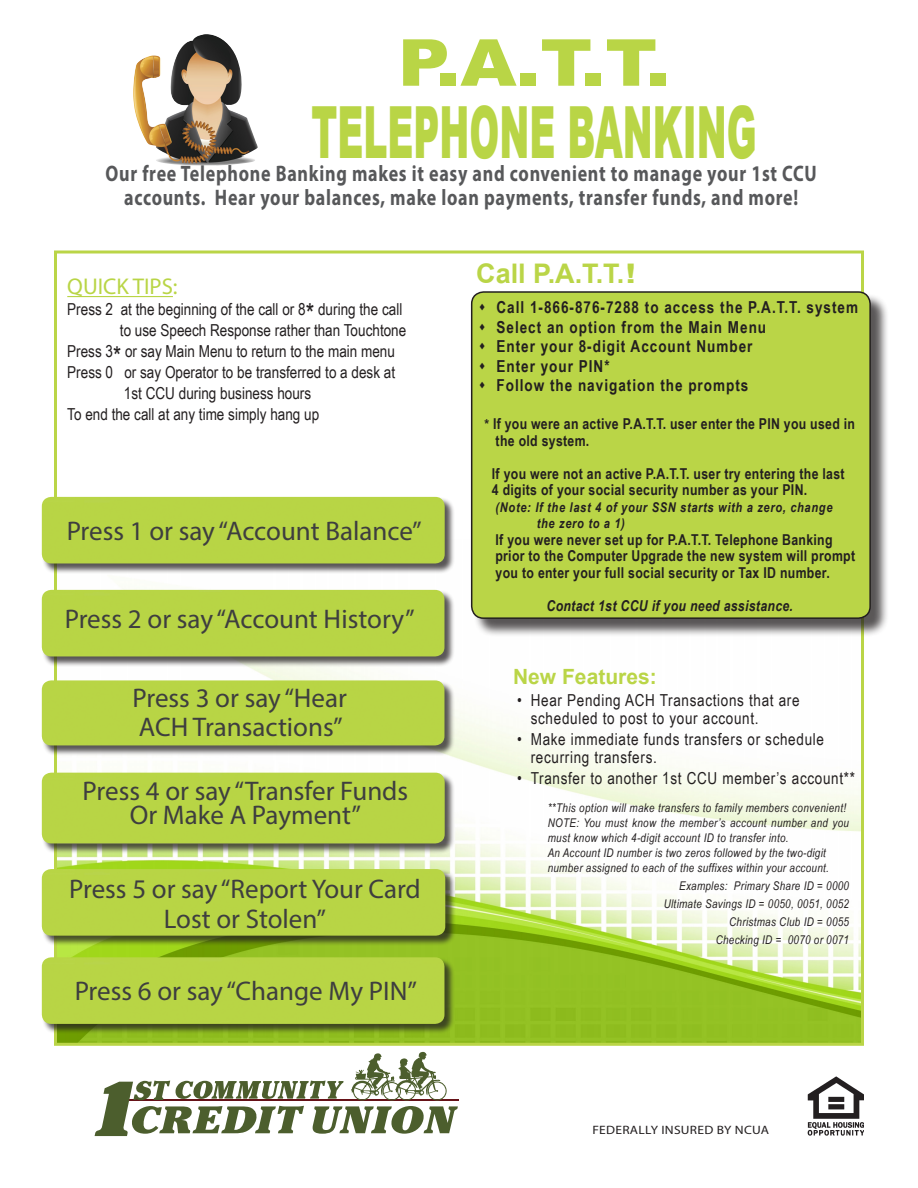
<style>
.page{position:relative;width:918px;height:1188px;background:#fff}
.page>*{position:absolute;margin:0;border:0;box-sizing:border-box;transform-origin:0 0}
.t1{font:900 72px "Arial";color:#b9d546;scale:.5 1}
.t2{font:900 64.8px "Arial";color:#b9d546;scale:1.11 1}
.t3{font:27px/28.5px "Myriad Pro";color:#3e3e3f;text-align:center}
.t4{font:700 27px "Arial";color:#bad547}
.t5{font:22.8px "Myriad Pro";color:#b9d546}
.t6{font:700 22.5px/24px "Myriad Pro";letter-spacing:.04em;color:#57585a;text-align:center;scale:.8 1}
.t7{font:700 21px "Arial";color:#bad547}
.t8{font:16.5px "Arial Narrow";color:#231f20}
.t9{font:16.5px/18px "Arial Narrow";letter-spacing:.04em;color:#231f20}
.t10{font:700 16.5px "Arial Narrow";letter-spacing:.06em;color:#231f20}
.t11{font:700 15px/16.5px "Arial Narrow";letter-spacing:.02em;color:#231f20}
.t12{font:italic 700 15px "Arial Narrow";letter-spacing:.02em;color:#231f20}
.t13{font:italic 700 13.5px/16.5px "Arial Narrow";letter-spacing:.05em;color:#231f20}
.t14{font:12.15px "Myriad Pro";letter-spacing:.02em;color:#231f20;scale:1.11 1}
.t15{font:italic 12px/15px "Arial Narrow";letter-spacing:.025em;color:#231f20}
.s1{font-size:27px}
.s2{font-size:25.5px}
.s3{font-size:13.5px}
</style>
<div class="page">
<img style="left:58px;top:539px;width:802px;height:503px">
<div style="left:473px;top:294px;width:417px;height:343px;background:#231f20;opacity:.75"></div>
<img style="left:133px;top:34px;width:125px;height:132px">
<div style="left:472px;top:292px;width:398px;height:326px;background:#bad547;border-radius:12px"></div>
<div style="left:471px;top:291px;width:400px;height:328px;border:2px solid #231f20;border-radius:12px"></div>
<div style="left:42px;top:497px;width:413px;height:77px;background:#231f20;opacity:.75"></div>
<div style="left:42px;top:497px;width:403px;height:66px;background:#b8d545"></div>
<div style="left:42px;top:590px;width:413px;height:77px;background:#231f20;opacity:.75"></div>
<div style="left:42px;top:590px;width:402px;height:66px;background:#b8d545"></div>
<div style="left:42px;top:681px;width:413px;height:75px;background:#231f20;opacity:.75"></div>
<div style="left:42px;top:680px;width:402px;height:65px;background:#b8d545"></div>
<div style="left:42px;top:773px;width:413px;height:81px;background:#231f20;opacity:.75"></div>
<div style="left:42px;top:773px;width:403px;height:70px;background:#b8d545"></div>
<div style="left:42px;top:870px;width:414px;height:76px;background:#231f20;opacity:.75"></div>
<div style="left:42px;top:869px;width:403px;height:67px;background:#b8d545"></div>
<div style="left:42px;top:958px;width:413px;height:77px;background:#231f20;opacity:.75"></div>
<div style="left:42px;top:957px;width:402px;height:67px;background:#b8d545"></div>
<hr style="left:67px;top:296px;width:106px;height:1px;background:#b9d546">
<img style="left:807px;top:1076px;width:57px;height:59px">
<hr style="left:129px;top:1100px;width:330px;height:1px;background:#661218">
<svg style="left:95px;top:1052px;width:363px;height:84px"></svg>
<p class="t2" style="left:398px;top:16px;width:247px">P.A.T.T.</p>
<p class="t1" style="left:311px;top:80px;width:892px">TELEPHONE BANKING</p>
<p class="t6" style="left:106px;top:161px;width:891px">Our free Telephone Banking makes it easy and convenient to manage your 1st CCU accounts. Hear your balances, make loan payments, transfer funds, and more!</p>
<p class="t5" style="left:67px;top:273px;width:112px">QUICK TIPS:</p>
<p class="t8" style="left:67px;top:297px;width:337px">Press 2 at the beginning of the call or 8<span class="s1">*</span> during the call</p>
<p class="t8" style="left:120px;top:318px;width:288px">to use Speech Response rather than Touchtone</p>
<p class="t8" style="left:67px;top:339px;width:329px">Press 3<span class="s2">*</span> or say Main Menu to return to the main menu</p>
<p class="t8" style="left:67px;top:360px;width:329px">Press 0 or say Operator to be transferred to a desk at</p>
<p class="t8" style="left:124px;top:381px;width:189px">1st CCU during business hours</p>
<p class="t8" style="left:67px;top:402px;width:253px">To end the call at any time simply hang up</p>
<p class="t3" style="left:67px;top:516px;width:357px">Press 1 or say “Account Balance”</p>
<p class="t3" style="left:65px;top:605px;width:351px">Press 2 or say “Account History”</p>
<p class="t3" style="left:133px;top:684px;width:216px;text-align:left">Press 3 or say “Hear<br>ACH Transactions”</p>
<p class="t3" style="left:83px;top:779px;width:327px;line-height:24px">Press 4 or say “Transfer Funds<br>Or Make A Payment”</p>
<p class="t3" style="left:69px;top:873px;width:353px;line-height:30px">Press 5 or say “Report Your Card<br>Lost or Stolen”</p>
<p class="t3" style="left:75px;top:976px;width:344px">Press 6 or say “Change My PIN”</p>
<p class="t4" style="left:476px;top:255px;width:163px">Call P.A.T.T.!</p>
<p class="t10" style="left:478px;top:295px;width:381px">▲ Call 1-866-876-7288 to access the P.A.T.T. system</p>
<p class="t10" style="left:478px;top:314px;width:289px">▲ Select an option from the Main Menu</p>
<p class="t10" style="left:478px;top:334px;width:276px">▲ Enter your 8-digit Account Number</p>
<p class="t10" style="left:478px;top:353px;width:133px">▲ Enter your PIN*</p>
<p class="t10" style="left:478px;top:373px;width:272px">▲ Follow the navigation the prompts</p>
<p class="t11" style="left:496px;top:415px;width:361px;text-indent:-11px"><span class="s3">*</span> If you were an active P.A.T.T. user enter the PIN you used in the old system.</p>
<p class="t11" style="left:492px;top:465px;width:354px">If you were not an active P.A.T.T. user try entering the last<br>4 digits of your social security number as your PIN.</p>
<p class="t13" style="left:537px;top:498px;width:297px;text-indent:-41px">(Note: If the last 4 of your SSN starts with a zero, change the zero to a 1)</p>
<p class="t11" style="left:495px;top:531px;width:361px">If you were never set up for P.A.T.T. Telephone Banking prior to the Computer Upgrade the new system will prompt you to enter your full social security or Tax ID number.</p>
<p class="t12" style="left:546px;top:594px;width:248px">Contact 1st CCU if you need assistance.</p>
<p class="t7" style="left:513px;top:662px;width:145px">New Features:</p>
<p class="t9" style="left:531px;top:690px;width:270px;text-indent:-13px">• Hear Pending ACH Transactions that are scheduled to post to your account.</p>
<p class="t9" style="left:531px;top:729px;width:295px;text-indent:-13px">• Make immediate funds transfers or schedule recurring transfers.</p>
<p class="t9" style="left:517px;top:768px;width:339px">• Transfer to another 1st CCU member’s account**</p>
<p class="t15" style="left:548px;top:800px;width:303px">**This option will make transfers to family members convenient!<br>NOTE: You must know the member’s account number and you must know which 4-digit account ID to transfer into.<br>An Account ID number is two zeros followed by the two-digit number assigned to each of the suffixes within your account.</p>
<p class="t15" style="left:664px;top:877px;width:187px;line-height:18px;text-align:right">Examples: Primary Share ID = 0000<br>Ultimate Savings ID = 0050, 0051, 0052<br>Christmas Club ID = 0055<br>Checking ID = 0070 or 0071</p>
<p class="t14" style="left:592px;top:1122px;width:160px">FEDERALLY INSURED BY NCUA</p>
</div>
